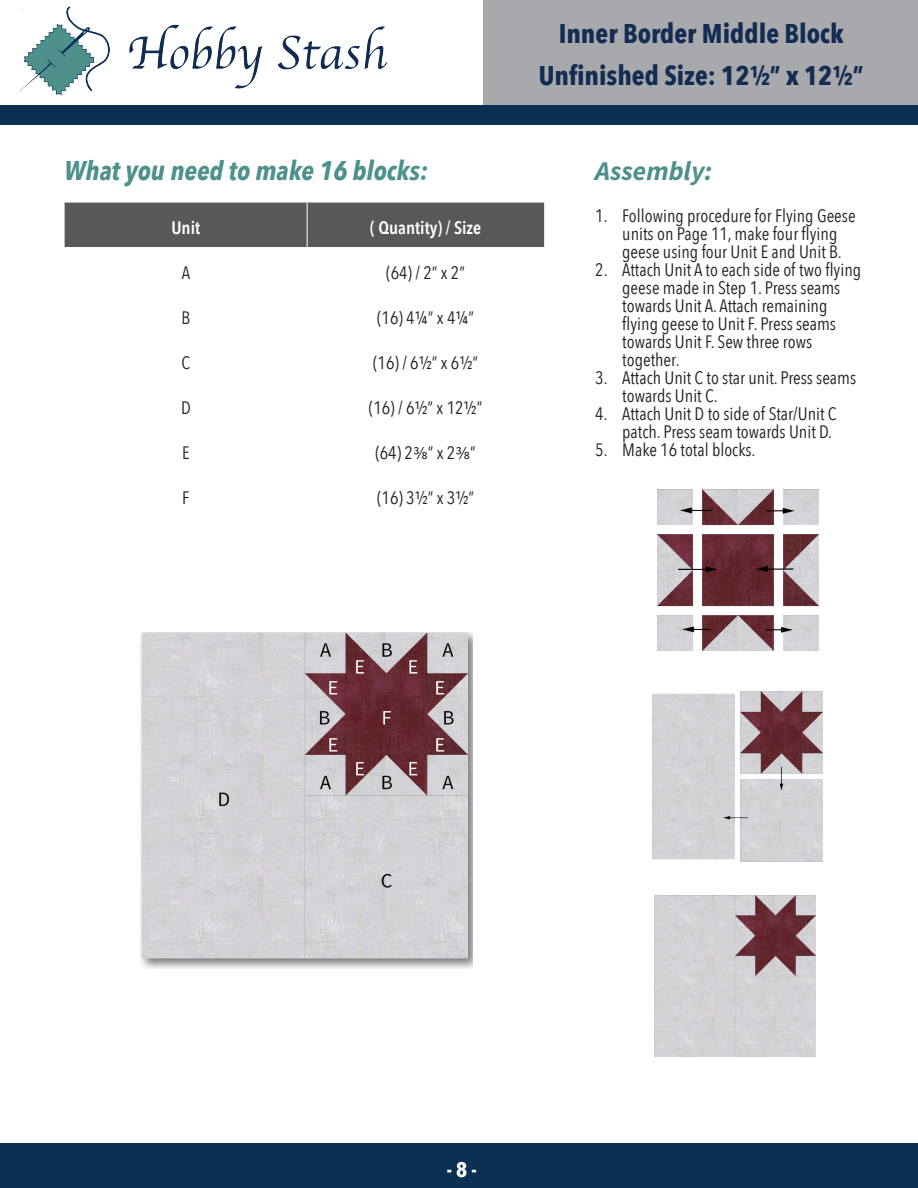
<style>
.page{position:relative;width:918px;height:1188px;background:#fff}
.page>*{position:absolute;margin:0;border:0;box-sizing:border-box;transform-origin:0 0}
.t1{font:700 27px/42px "Avenir Next Condensed";color:#132c51;text-align:center}
.t2{font:italic 700 27px "Avenir Next Condensed";color:#4d908c}
.t3{font:italic 700 27px "Source Sans Pro";color:#4d908c}
.t4{font:700 21px "Avenir Next Condensed";color:#fff}
.t5{font:18px/18px "Avenir Next Condensed";color:#231f20}
.t6{font:600 18px "Avenir Next Condensed";color:#fff}
.s1{font-family:"Source Sans Pro"}
</style>
<div class="page">
<div style="left:0;top:1144px;width:918px;height:44px;background:#0b3052"></div>
<div style="left:0;top:105px;width:918px;height:19px;background:#0b3052"></div>
<div style="left:65px;top:203px;width:479px;height:44px;background:#57585a"></div>
<hr style="left:307px;top:203px;width:1px;height:44px;background:#fff">
<div style="left:139px;top:633px;width:334px;height:335px;background:#231f20;opacity:.6"></div>
<img style="left:139px;top:633px;width:329px;height:331px">
<img style="left:19px;top:6px;width:368px;height:89px">
<div style="left:483px;top:0;width:435px;height:105px;background:#a8a9ad"></div>
<img style="left:653px;top:691px;width:170px;height:170px">
<img style="left:654px;top:896px;width:161px;height:160px">
<img style="left:657px;top:489px;width:161px;height:161px">
<h1 class="t2" style="left:64px;top:154px;width:365px">What you need to make 16 blocks:</h1>
<p class="t6" style="left:171px;top:212px;width:30px">Unit</p>
<p class="t6" style="left:370px;top:212px;width:113px">( Quantity) / Size</p>
<p class="t5" style="left:182px;top:263px;width:10px">A</p>
<p class="t5" style="left:386px;top:263px;width:80px">(64) / 2” x 2”</p>
<p class="t5" style="left:182px;top:308px;width:10px">B</p>
<p class="t5" style="left:377px;top:308px;width:99px">(16) 4¼” x 4¼”</p>
<p class="t5" style="left:182px;top:353px;width:10px">C</p>
<p class="t5" style="left:373px;top:353px;width:107px">(16) / 6½” x 6½”</p>
<p class="t5" style="left:181px;top:398px;width:11px">D</p>
<p class="t5" style="left:369px;top:398px;width:115px">(16) / 6½” x 12½”</p>
<p class="t5" style="left:182px;top:443px;width:9px">E</p>
<p class="t5" style="left:375px;top:443px;width:102px">(64) 2<span class="s1">⅜</span>” x 2<span class="s1">⅜</span>”</p>
<p class="t5" style="left:182px;top:488px;width:9px">F</p>
<p class="t5" style="left:377px;top:488px;width:99px">(16) 3½” x 3½”</p>
<h1 class="t1" style="left:539px;top:12px;width:326px">Inner Border Middle Block<br>Unfinished Size: 12½” x 12½”</h1>
<h1 class="t3" style="left:595px;top:154px;width:119px">Assembly:</h1>
<p class="t5" style="left:622px;top:206px;width:235px;text-indent:-27px">1. Following procedure for Flying Geese units on Page 11, make four flying geese using four Unit E and Unit B.</p>
<p class="t5" style="left:622px;top:260px;width:240px;text-indent:-27px">2. Attach Unit A to each side of two flying geese made in Step 1. Press seams towards Unit A. Attach remaining flying geese to Unit F. Press seams towards Unit F. Sew three rows together.</p>
<p class="t5" style="left:622px;top:368px;width:235px;text-indent:-27px">3. Attach Unit C to star unit. Press seams towards Unit C.</p>
<p class="t5" style="left:595px;top:404px;width:243px;text-align:right">4. Attach Unit D to side of Star/Unit C patch. Press seam towards Unit D.</p>
<p class="t5" style="left:595px;top:440px;width:162px">5. Make 16 total blocks.</p>
<p class="t4" style="left:447px;top:1156px;width:31px">- 8 -</p>
</div>
